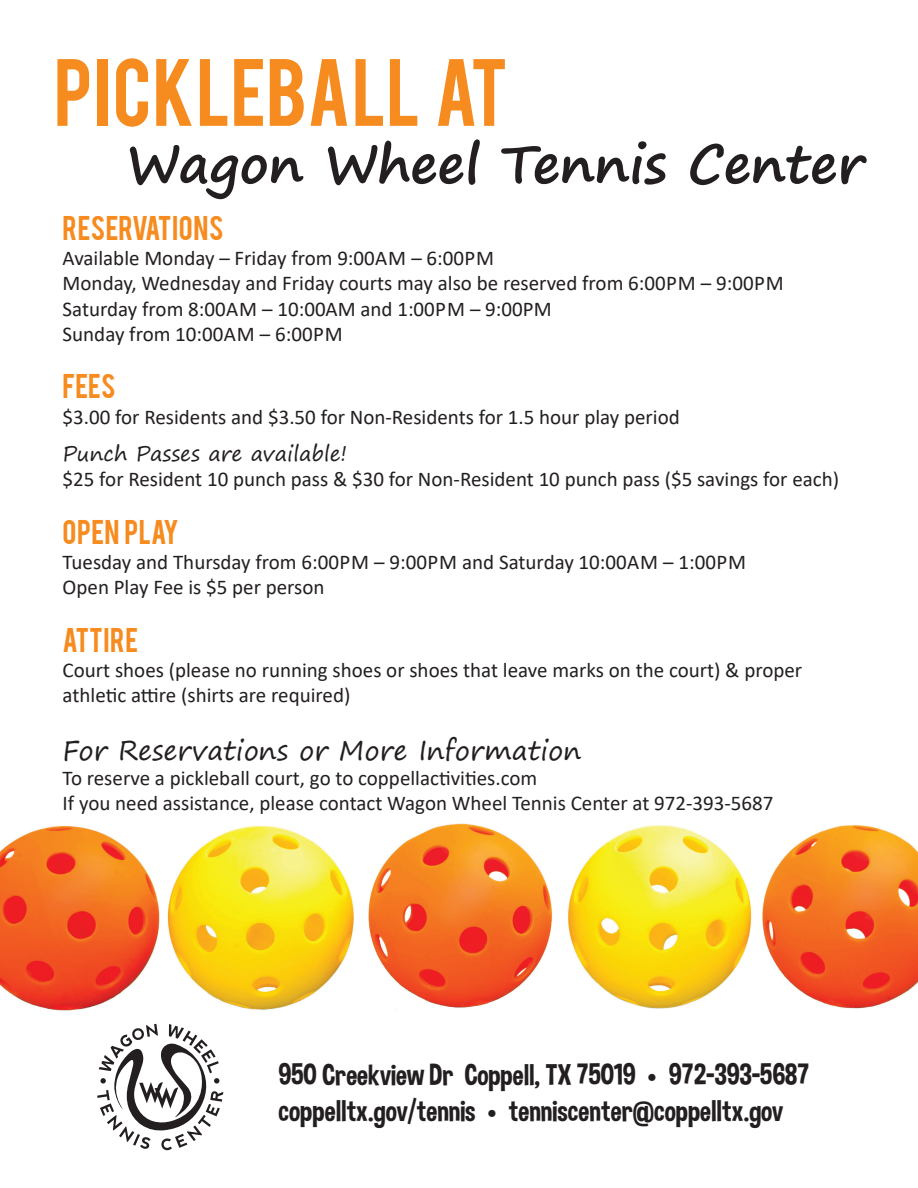
<style>
.page{position:relative;width:918px;height:1188px;background:#fff}
.page>*{position:absolute;margin:0;border:0;box-sizing:border-box;transform-origin:0 0}
.t1{font:75px "Bebas";letter-spacing:.01em;color:#f68b1f}
.t2{font:700 52.5px "Segoe Print";color:#231f20}
.t3{font:30px/36px "Dimbo";color:#231f20}
.t4{font:27px "Segoe Print";color:#231f20}
.t5{font:27px "Bebas";color:#f68b1f}
.t6{font:21px/25.2px "Calibri";color:#231f20}
.t7{font:21px "Segoe Print";color:#231f20}
.s1{font-family:"Brandon Grotesque";font-weight:500}
</style>
<div class="page">
<img style="left:0;top:823px;width:918px;height:201px">
<svg style="left:97px;top:1024px;width:126px;height:126px"></svg>
<h1 class="t1" style="left:54px;top:38px;width:456px">PICKLEBALL AT</h1>
<h2 class="t2" style="left:126px;top:116px;width:739px">Wagon Wheel Tennis Center</h2>
<p class="t5" style="left:63px;top:208px;width:162px">RESERVATIONS</p>
<p class="t6" style="left:63px;top:245px;width:723px">Available Monday – Friday from 9:00AM – 6:00PM<br>Monday, Wednesday and Friday courts may also be reserved from 6:00PM – 9:00PM Saturday from 8:00AM – 10:00AM and 1:00PM – 9:00PM<br>Sunday from 10:00AM – 6:00PM</p>
<p class="t5" style="left:63px;top:367px;width:54px">FEES</p>
<p class="t6" style="left:63px;top:403px;width:619px">$3.00 for Residents and $3.50 for Non-Residents for 1.5 hour play period</p>
<p class="t7" style="left:63px;top:435px;width:286px">Punch Passes are available!</p>
<p class="t6" style="left:63px;top:466px;width:778px">$25 for Resident 10 punch pass &amp; $30 for Non-Resident 10 punch pass ($5 savings for each)</p>
<p class="t5" style="left:63px;top:512px;width:118px">OPEN PLAY</p>
<p class="t6" style="left:63px;top:549px;width:685px">Tuesday and Thursday from 6:00PM – 9:00PM and Saturday 10:00AM – 1:00PM<br>Open Play Fee is $5 per person</p>
<p class="t5" style="left:63px;top:620px;width:77px">ATTIRE</p>
<p class="t6" style="left:63px;top:657px;width:741px">Court shoes (please no running shoes or shoes that leave marks on the court) &amp; proper athletic attire (shirts are required)</p>
<p class="t4" style="left:63px;top:726px;width:520px">For Reservations or More Information</p>
<p class="t6" style="left:63px;top:765px;width:712px">To reserve a pickleball court, go to coppellactivities.com<br>If you need assistance, please contact Wagon Wheel Tennis Center at 972-393-5687</p>
<h3 class="t3" style="left:279px;top:1056px;width:532px">950 Creekview Dr Coppell, TX 75019 <span class="s1">•</span> 972-393-5687 coppelltx.gov/tennis <span class="s1">•</span> tenniscenter@coppelltx.gov</h3>
</div>
